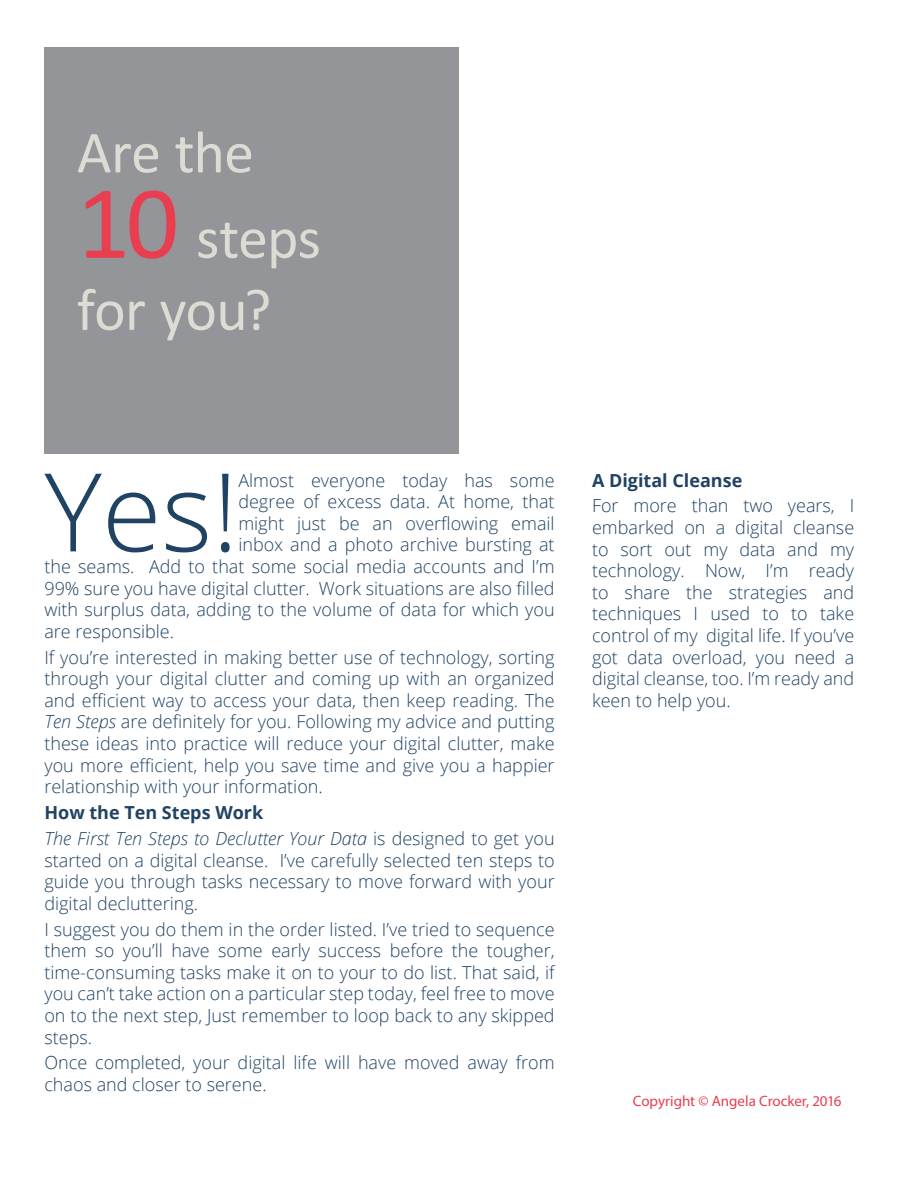
<style>
.page{position:relative;width:918px;height:1188px;background:#fff}
.page>*{position:absolute;margin:0;border:0;box-sizing:border-box;transform-origin:0 0}
.t1{font:300 108.75px "Open Sans";color:#204364}
.t2{font:60px/85.5px "Calibri";letter-spacing:-.015em;color:#dcdcd4}
.t3{font:300 18px/21.6px "Open Sans";color:#204364;text-align:justify}
.t4{font:italic 300 18px/25.8px "Open Sans";color:#204364}
.t5{font:700 18px "Open Sans";color:#204364}
.t6{font:15px "Myriad Pro";color:#e93d51}
.s1{font-size:105px;color:#e93d50}
.s2{font-style:italic}
.s3{font-weight:700;font-style:normal}
.s4{font-style:normal}
</style>
<div class="page">
<div style="left:44px;top:48px;width:415px;height:406px;background:#939598"></div>
<h2 class="t2" style="left:77px;top:108px;width:246px">Are the<br><span class="s1">10</span> steps</h2>
<h2 class="t2" style="left:77px;top:265px;width:196px">for you?</h2>
<h1 class="t1" style="left:44px;top:437px;width:195px">Yes!</h1>
<p class="t3" style="left:238px;top:469px;width:318px">Almost everyone today has some</p>
<p class="t3" style="left:238px;top:490px;width:318px">degree of excess data. At home, that</p>
<p class="t3" style="left:238px;top:512px;width:318px">might just be an overflowing email</p>
<p class="t3" style="left:238px;top:534px;width:318px">inbox and a photo archive bursting at</p>
<p class="t3" style="left:44px;top:555px;width:512px">the seams. Add to that some social media accounts and I’m</p>
<p class="t3" style="left:44px;top:577px;width:512px">99% sure you have digital clutter. Work situations are also filled</p>
<p class="t3" style="left:44px;top:598px;width:512px">with surplus data, adding to the volume of data for which you</p>
<p class="t3" style="left:44px;top:620px;width:131px">are responsible.</p>
<p class="t3" style="left:44px;top:646px;width:512px">If you’re interested in making better use of technology, sorting through your digital clutter and coming up with an organized and efficient way to access your data, then keep reading. The <span class="s2">Ten Steps</span> are definitely for you. Following my advice and putting these ideas into practice will reduce your digital clutter, make you more efficient, help you save time and give you a happier relationship with your information.</p>
<p class="t4" style="left:44px;top:799px;width:512px"><span class="s3">How the Ten Steps Work<br></span>The First Ten Steps to Declutter Your Data <span class="s4">is designed to get you</span></p>
<p class="t3" style="left:44px;top:849px;width:512px">started on a digital cleanse. I’ve carefully selected ten steps to guide you through tasks necessary to move forward with your digital decluttering.</p>
<p class="t3" style="left:44px;top:918px;width:512px">I suggest you do them in the order listed. I’ve tried to sequence them so you’ll have some early success before the tougher, time-consuming tasks make it on to your to do list. That said, if you can’t take action on a particular step today, feel free to move on to the next step, Just remember to loop back to any skipped steps.</p>
<p class="t3" style="left:44px;top:1052px;width:512px">Once completed, your digital life will have moved away from chaos and closer to serene.</p>
<p class="t5" style="left:592px;top:467px;width:152px">A Digital Cleanse</p>
<p class="t3" style="left:592px;top:495px;width:264px">For more than two years, I embarked on a digital cleanse to sort out my data and my technology. Now, I’m ready to share the strategies and techniques I used to to take control of my digital life. If you’ve got data overload, you need a digital cleanse, too. I’m ready and keen to help you.</p>
<p class="t6" style="left:633px;top:1092px;width:210px">Copyright © Angela Crocker, 2016</p>
</div>
